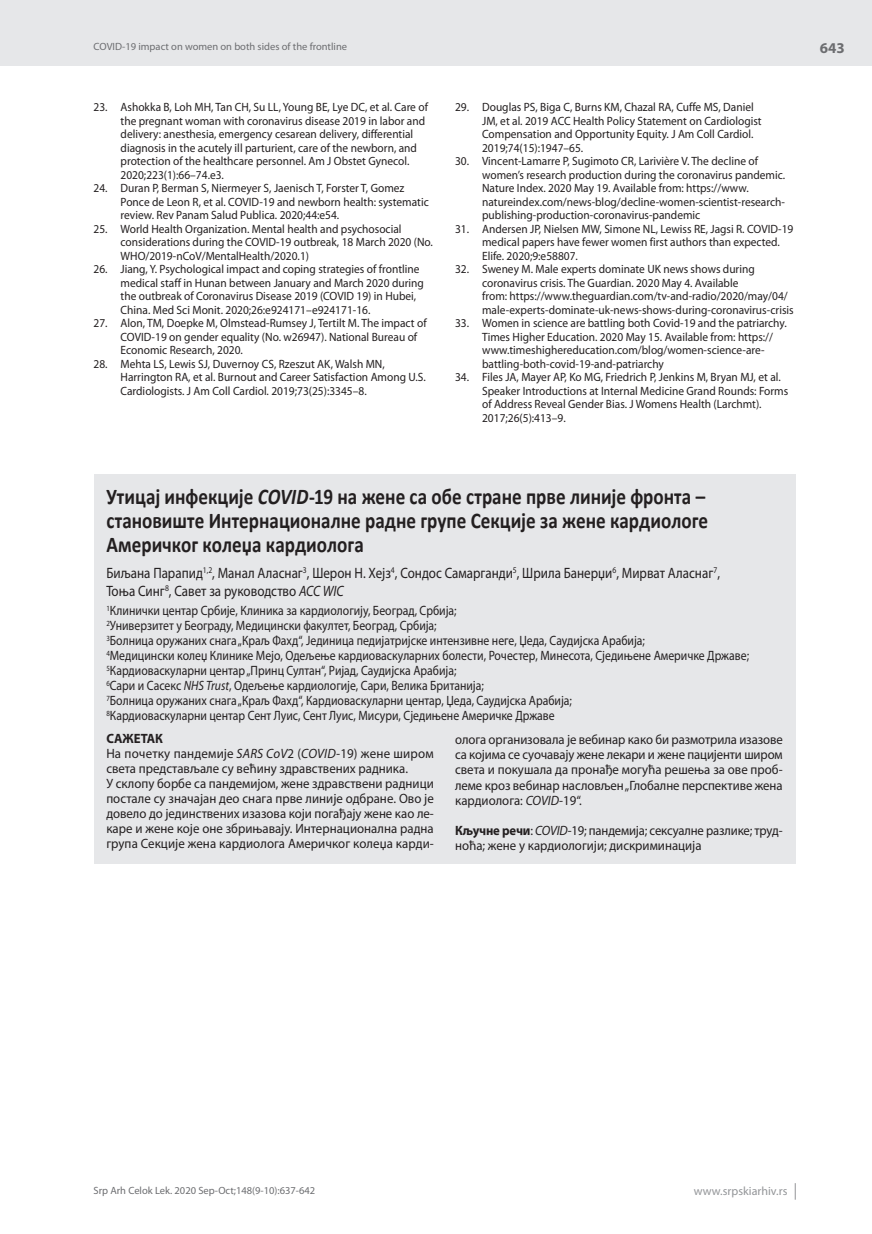
<style>
.page{position:relative;width:872px;height:1234px;background:#fff}
.page>*{position:absolute;margin:0;border:0;box-sizing:border-box;transform-origin:0 0}
.t1{font:700 22.5px/24px "Calibri";color:#231f20;scale:.85 1}
.t2{font:15px/18px "Myriad Pro";color:#231f20;scale:.87 1}
.t3{font:700 15px "Myriad Pro";color:#6c6d70}
.t4{font:13.5px/15px "Myriad Pro";color:#231f20;scale:.87 1}
.t5{font:13.5px/15px "Myriad Pro";color:#231f20;scale:.96 1}
.t6{font:13.5px/15px "Myriad Pro";color:#231f20;text-align:justify;scale:.94 1}
.t7{font:12px/13.5px "Myriad Pro";color:#231f20;scale:.95 1}
.t8{font:12px "Myriad Pro";color:#939598}
.t9{font:10.5px "Myriad Pro";color:#6c6d70}
.s1{font-style:italic}
.s2{font-weight:700}
</style>
<div class="page">
<div style="left:0;top:0;width:872px;height:66px;background:#e6e7e9"></div>
<svg style="left:795px;top:1183px;width:1px;height:16px"></svg>
<div style="left:94px;top:474px;width:701px;height:389px;background:#e6e7e9"></div>
<p class="t9" style="left:94px;top:40px;width:255px">COVID-19 impact on women on both sides of the frontline</p>
<p class="t7" style="left:121px;top:100px;width:325px;text-indent:-27px">23. Ashokka B, Loh MH, Tan CH, Su LL, Young BE, Lye DC, et al. Care of the pregnant woman with coronavirus disease 2019 in labor and delivery: anesthesia, emergency cesarean delivery, differential diagnosis in the acutely ill parturient, care of the newborn, and protection of the healthcare personnel. Am J Obstet Gynecol.<br>2020;223(1):66–74.e3.</p>
<p class="t7" style="left:121px;top:181px;width:326px;text-indent:-27px">24. Duran P, Berman S, Niermeyer S, Jaenisch T, Forster T, Gomez<br>Ponce de Leon R, et al. COVID-19 and newborn health: systematic review. Rev Panam Salud Publica. 2020;44:e54.</p>
<p class="t7" style="left:121px;top:222px;width:330px;text-indent:-27px">25. World Health Organization. Mental health and psychosocial considerations during the COVID-19 outbreak, 18 March 2020 (No.<br>WHO/2019-nCoV/MentalHealth/2020.1)</p>
<p class="t7" style="left:121px;top:262px;width:321px;text-indent:-27px">26. Jiang, Y. Psychological impact and coping strategies of frontline medical staff in Hunan between January and March 2020 during the outbreak of Coronavirus Disease 2019 (COVID 19) in Hubei, China. Med Sci Monit. 2020;26:e924171–e924171-16.</p>
<p class="t7" style="left:121px;top:316px;width:324px;text-indent:-27px">27. Alon, TM, Doepke M, Olmstead-Rumsey J, Tertilt M. The impact of<br>COVID-19 on gender equality (No. w26947). National Bureau of<br>Economic Research, 2020.</p>
<p class="t7" style="left:121px;top:357px;width:323px;text-indent:-27px">28. Mehta LS, Lewis SJ, Duvernoy CS, Rzeszut AK, Walsh MN,<br>Harrington RA, et al. Burnout and Career Satisfaction Among U.S.<br>Cardiologists. J Am Coll Cardiol. 2019;73(25):3345–8.</p>
<p class="t7" style="left:482px;top:100px;width:296px;text-indent:-27px">29. Douglas PS, Biga C, Burns KM, Chazal RA, Cuffe MS, Daniel JM, et al. 2019 ACC Health Policy Statement on Cardiologist Compensation and Opportunity Equity. J Am Coll Cardiol.<br>2019;74(15):1947–65.</p>
<p class="t7" style="left:482px;top:154px;width:320px;text-indent:-27px">30. Vincent-Lamarre P, Sugimoto CR, Larivière V. The decline of women’s research production during the coronavirus pandemic.<br>Nature Index. 2020 May 19. Available from: https://www. natureindex.com/news-blog/decline-women-scientist-research&shy;publishing-production-coronavirus-pandemic</p>
<p class="t7" style="left:482px;top:222px;width:329px;text-indent:-27px">31. Andersen JP, Nielsen MW, Simone NL, Lewiss RE, Jagsi R. COVID-19 medical papers have fewer women first authors than expected.<br>Elife. 2020;9:e58807.</p>
<p class="t7" style="left:482px;top:262px;width:329px;text-indent:-27px">32. Sweney M. Male experts dominate UK news shows during coronavirus crisis. The Guardian. 2020 May 4. Available<br>from: https://www.theguardian.com/tv-and-radio/2020/may/04/ male-experts-dominate-uk-news-shows-during-coronavirus-crisis</p>
<p class="t7" style="left:482px;top:316px;width:322px;text-indent:-27px">33. Women in science are battling both Covid-19 and the patriarchy.<br>Times Higher Education. 2020 May 15. Available from: https:// www.timeshighereducation.com/blog/women-science-are&shy;battling-both-covid-19-and-patriarchy</p>
<p class="t7" style="left:482px;top:370px;width:324px;text-indent:-27px">34. Files JA, Mayer AP, Ko MG, Friedrich P, Jenkins M, Bryan MJ, et al.<br>Speaker Introductions at Internal Medicine Grand Rounds: Forms of Address Reveal Gender Bias. J Womens Health (Larchmt).<br>2017;26(5):413–9.</p>
<h1 class="t1" style="left:106px;top:483px;width:709px">Утицај инфекције <span class="s1">COVID</span>-19 на жене са обе стране прве линије фронта – становиште Интернационалне радне групе Секције за жене кардиологе<br>Америчког колеџа кардиолога</h1>
<p class="t2" style="left:106px;top:563px;width:707px">Биљана Парапид<sup>1,2</sup>, Манал Аласнаг<sup>3</sup>, Шерон Н. Хејз<sup>4</sup>, Сондос Самарганди<sup>5</sup>, Шрила Банерџи<sup>6</sup>, Мирват Аласнаг<sup>7</sup>,<br>Тоња Синг<sup>8</sup>, Савет за руководство <span class="s1">ACC WIC</span></p>
<p class="t4" style="left:106px;top:603px;width:740px"><sup>1</sup>Клинички центар Србије, Клиника за кардиологију, Београд, Србија;<br><sup>2</sup>Универзитет у Београду, Медицински факултет, Београд, Србија;<br><sup>3</sup>Болница оружаних снага „Краљ Фахд“, Јединица педијатријске интензивне неге, Џеда, Саудијска Арабија;<br><sup>4</sup>Медицински колеџ Клинике Мејо, Одељење кардиоваскуларних болести, Рочестер, Минесота, Сједињене Америчке Државе; <sup>5</sup>Кардиоваскуларни центар „Принц Султан“, Ријад, Саудијска Арабија;<br><sup>6</sup>Сари и Сасекс <span class="s1">NHS Trust</span>, Одељење кардиологије, Сари, Велика Британија;<br><sup>7</sup>Болница оружаних снага „Краљ Фахд“, Кардиоваскуларни центар, Џеда, Саудијска Арабија;<br><sup>8</sup>Кардиоваскуларни центар Сент Луис, Сент Луис, Мисури, Сједињене Америчке Државе</p>
<p class="t5" style="left:106px;top:731px;width:343px"><span class="s2">САЖЕТАК<br></span>На почетку пандемије <span class="s1">SARS CoV</span>2 (<span class="s1">COVID-</span>19) жене широм света представљале су већину здравствених радника.<br>У склопу борбе са пандемијом, жене здравствени радници постале су значајан део снага прве линије одбране. Ово је довело до јединствених изазова који погађају жене као ле&shy;каре и жене које оне збрињавају. Интернационална радна група Секције жена кардиолога Америчког колеџа карди-</p>
<p class="t6" style="left:455px;top:732px;width:350px">олога организовала је вебинар како би размотрила изазове са којима се суочавају жене лекари и жене пацијенти широм света и покушала да пронађе могућа решења за ове проб&shy;леме кроз вебинар насловљен „Глобалне перспективе жена кардиолога: <span class="s1">COVID</span>-19“.</p>
<p class="t6" style="left:455px;top:822px;width:350px"><span class="s2">Кључне речи</span>: <span class="s1">COVID</span>-19; пандемија; сексуалне разлике; труд&shy;ноћа; жене у кардиологији; дискриминација</p>
<p class="t3" style="left:820px;top:38px;width:26px">643</p>
<p class="t9" style="left:94px;top:1184px;width:223px">Srp Arh Celok Lek. 2020 Sep-Oct;148(9-10):637-642</p>
<p class="t8" style="left:694px;top:1183px;width:95px">www.srpskiarhiv.rs</p>
</div>
